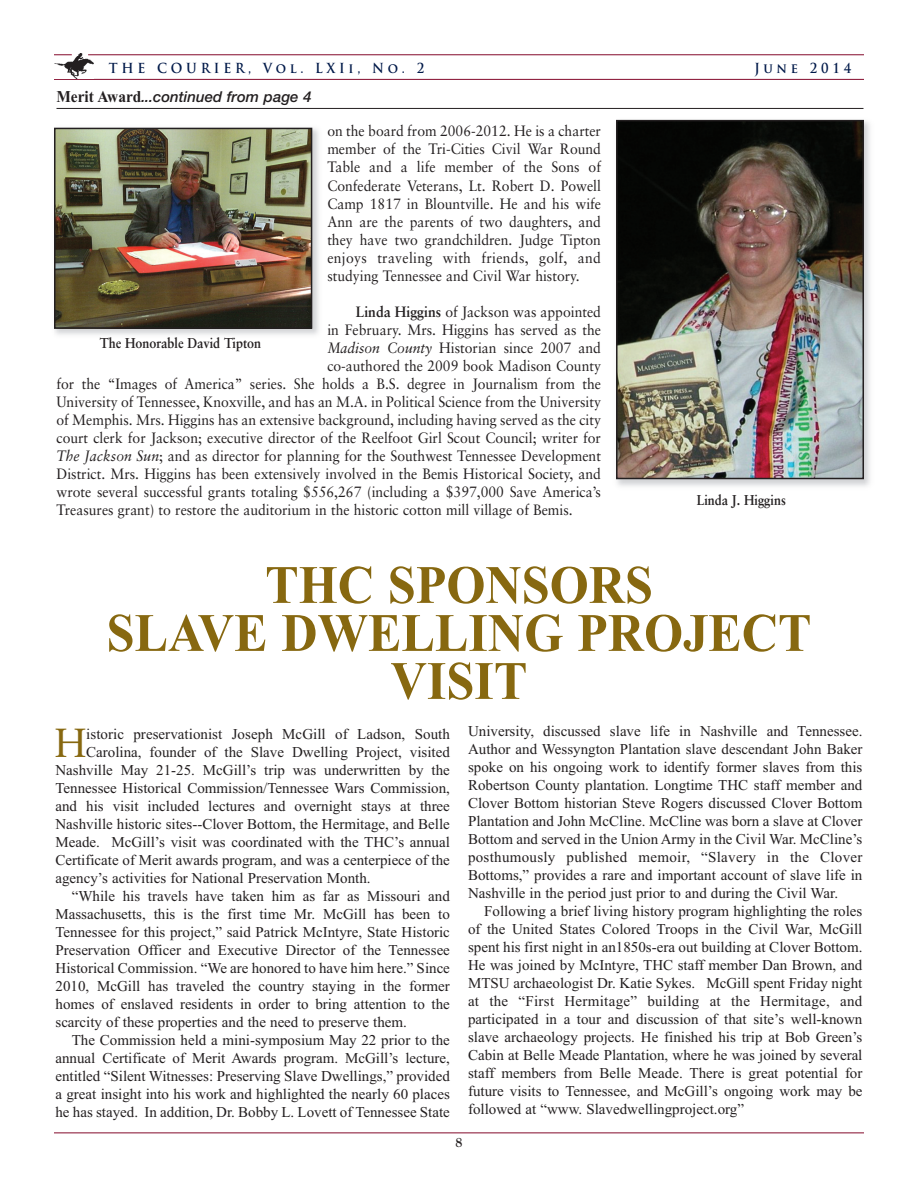
<style>
.page{position:relative;width:918px;height:1188px;background:#fff}
.page>*{position:absolute;margin:0;border:0;box-sizing:border-box;transform-origin:0 0}
.t1{font:700 54px/48px "Times New Roman";color:#876810;text-align:center;scale:.93 1}
.t2{font:40.65px "Sabon";color:#876810;scale:.93 1}
.t3{font:15px/18px "Times New Roman";color:#231f20;text-align:justify}
.t4{font:15px/18px "Sabon";color:#231f20;text-align:justify;scale:.93 1}
.t5{font:italic 500 15px "Helvetica Neue";color:#231f20;scale:.93 1}
.t6{font:700 14.25px "Sabon";color:#231f20;scale:.88 1}
.t7{font:700 13.5px "Trajan Pro";letter-spacing:.3em;color:#001949;scale:.93 1}
.t8{font:700 13.5px "Goudy";color:#231f20;scale:.93 1}
.s1{font-family:"Times New Roman";font-weight:700;font-style:normal;font-size:16.5px}
.s2{font-weight:700}
.s3{font-style:italic}
</style>
<div class="page">
<hr style="left:54px;top:79px;width:810px;height:1px;background:#840a2b">
<img style="left:55px;top:54px;width:39px;height:25px">
<hr style="left:88px;top:54px;width:776px;height:1px;background:#840a2b">
<svg style="left:54px;top:54px;width:18px;height:1px"></svg>
<hr style="left:54px;top:1132px;width:810px;height:1px;background:#840a2b">
<img style="left:619px;top:123px;width:242px;height:353px">
<div style="left:616px;top:120px;width:248px;height:359px;border:2px solid #231f20"></div>
<hr style="left:56px;top:108px;width:807px;height:1px;background:#231f20">
<img style="left:54px;top:127px;width:265px;height:208px">
<img style="left:57px;top:131px;width:252px;height:195px">
<div style="left:54px;top:128px;width:258px;height:201px;border:2px solid #231f20"></div>
<p class="t7" style="left:109px;top:63px;width:341px">THE COURIER, Vol. LXIi, No. 2</p>
<p class="t7" style="left:755px;top:63px;width:105px">June 2014</p>
<p class="t5" style="left:57px;top:92px;width:276px"><span class="s1">Merit Award</span>...continued from page 4</p>
<p class="t4" style="left:327px;top:123px;width:296px">on the board from 2006-2012. He is a charter member of the Tri-Cities Civil War Round Table and a life member of the Sons of Confederate Veterans, Lt. Robert D. Powell Camp 1817 in Blountville. He and his wife Ann are the parents of two daughters, and they have two grandchildren. Judge Tipton enjoys traveling with friends, golf, and studying Tennessee and Civil War history.</p>
<p class="t4" style="left:356px;top:304px;width:265px"><span class="s2">Linda Higgins</span> of Jackson was appointed</p>
<p class="t4" style="left:327px;top:322px;width:296px">in February. Mrs. Higgins has served as the</p>
<p class="t4" style="left:327px;top:340px;width:296px"><span class="s3">Madison County</span> Historian since 2007 and</p>
<p class="t4" style="left:327px;top:358px;width:296px">co-authored the 2009 book Madison County</p>
<p class="t4" style="left:57px;top:376px;width:587px">for the “Images of America” series. She holds a B.S. degree in Journalism from the</p>
<p class="t4" style="left:57px;top:394px;width:587px">University of Tennessee, Knoxville, and has an M.A. in Political Science from the University</p>
<p class="t4" style="left:57px;top:412px;width:587px">of Memphis. Mrs. Higgins has an extensive background, including having served as the city</p>
<p class="t4" style="left:57px;top:430px;width:587px">court clerk for Jackson; executive director of the Reelfoot Girl Scout Council; writer for</p>
<p class="t4" style="left:57px;top:448px;width:587px"><span class="s3">The Jackson Sun</span>; and as director for planning for the Southwest Tennessee Development</p>
<p class="t4" style="left:57px;top:466px;width:587px">District. Mrs. Higgins has been extensively involved in the Bemis Historical Society, and</p>
<p class="t4" style="left:57px;top:484px;width:587px">wrote several successful grants totaling $556,267 (including a $397,000 Save America’s</p>
<p class="t4" style="left:57px;top:502px;width:557px">Treasures grant) to restore the auditorium in the historic cotton mill village of Bemis.</p>
<p class="t6" style="left:100px;top:337px;width:185px">The Honorable David Tipton</p>
<p class="t6" style="left:697px;top:494px;width:103px">Linda J. Higgins</p>
<h1 class="t1" style="left:107px;top:560px;width:759px">THC SPONSORS<br>SLAVE DWELLING PROJECT<br>VISIT</h1>
<h2 class="t2" style="left:55px;top:725px;width:35px">H</h2>
<p class="t3" style="left:86px;top:724px;width:365px">istoric preservationist Joseph McGill of Ladson, South</p>
<p class="t3" style="left:86px;top:742px;width:365px">Carolina, founder of the Slave Dwelling Project, visited</p>
<p class="t3" style="left:56px;top:760px;width:396px">Nashville May 21-25. McGill’s trip was underwritten by the</p>
<p class="t3" style="left:56px;top:778px;width:396px">Tennessee Historical Commission/Tennessee Wars Commission,</p>
<p class="t3" style="left:56px;top:796px;width:396px">and his visit included lectures and overnight stays at three</p>
<p class="t3" style="left:56px;top:814px;width:396px">Nashville historic sites--Clover Bottom, the Hermitage, and Belle</p>
<p class="t3" style="left:55px;top:832px;width:396px">Meade. McGill’s visit was coordinated with the THC’s annual</p>
<p class="t3" style="left:55px;top:850px;width:396px">Certificate of Merit awards program, and was a centerpiece of the</p>
<p class="t3" style="left:55px;top:868px;width:317px">agency’s activities for National Preservation Month.</p>
<p class="t3" style="left:72px;top:886px;width:380px">“While his travels have taken him as far as Missouri and</p>
<p class="t3" style="left:55px;top:904px;width:396px">Massachusetts, this is the first time Mr. McGill has been to</p>
<p class="t3" style="left:55px;top:922px;width:396px">Tennessee for this project,” said Patrick McIntyre, State Historic</p>
<p class="t3" style="left:56px;top:940px;width:396px">Preservation Officer and Executive Director of the Tennessee</p>
<p class="t3" style="left:56px;top:958px;width:396px">Historical Commission. “We are honored to have him here.” Since</p>
<p class="t3" style="left:56px;top:976px;width:396px">2010, McGill has traveled the country staying in the former</p>
<p class="t3" style="left:56px;top:994px;width:396px">homes of enslaved residents in order to bring attention to the</p>
<p class="t3" style="left:56px;top:1012px;width:353px">scarcity of these properties and the need to preserve them.</p>
<p class="t3" style="left:72px;top:1030px;width:380px">The Commission held a mini-symposium May 22 prior to the</p>
<p class="t3" style="left:55px;top:1048px;width:396px">annual Certificate of Merit Awards program. McGill’s lecture,</p>
<p class="t3" style="left:55px;top:1066px;width:396px">entitled “Silent Witnesses: Preserving Slave Dwellings,” provided</p>
<p class="t3" style="left:55px;top:1084px;width:396px">a great insight into his work and highlighted the nearly 60 places</p>
<p class="t3" style="left:55px;top:1102px;width:396px">he has stayed. In addition, Dr. Bobby L. Lovett of Tennessee State</p>
<p class="t3" style="left:468px;top:722px;width:396px">University, discussed slave life in Nashville and Tennessee.<br>Author and Wessyngton Plantation slave descendant John Baker spoke on his ongoing work to identify former slaves from this Robertson County plantation. Longtime THC staff member and Clover Bottom historian Steve Rogers discussed Clover Bottom Plantation and John McCline. McCline was born a slave at Clover Bottom and served in the Union Army in the Civil War. McCline’s posthumously published memoir, “Slavery in the Clover Bottoms,” provides a rare and important account of slave life in Nashville in the period just prior to and during the Civil War.</p>
<p class="t3" style="left:468px;top:902px;width:396px;text-indent:16px">Following a brief living history program highlighting the roles of the United States Colored Troops in the Civil War, McGill spent his first night in an1850s-era out building at Clover Bottom.<br>He was joined by McIntyre, THC staff member Dan Brown, and MTSU archaeologist Dr. Katie Sykes. McGill spent Friday night at the “First Hermitage” building at the Hermitage, and participated in a tour and discussion of that site’s well-known slave archaeology projects. He finished his trip at Bob Green’s Cabin at Belle Meade Plantation, where he was joined by several staff members from Belle Meade. There is great potential for future visits to Tennessee, and McGill’s ongoing work may be followed at “www. Slavedwellingproject.org”</p>
<p class="t8" style="left:456px;top:1134px;width:9px">8</p>
</div>
